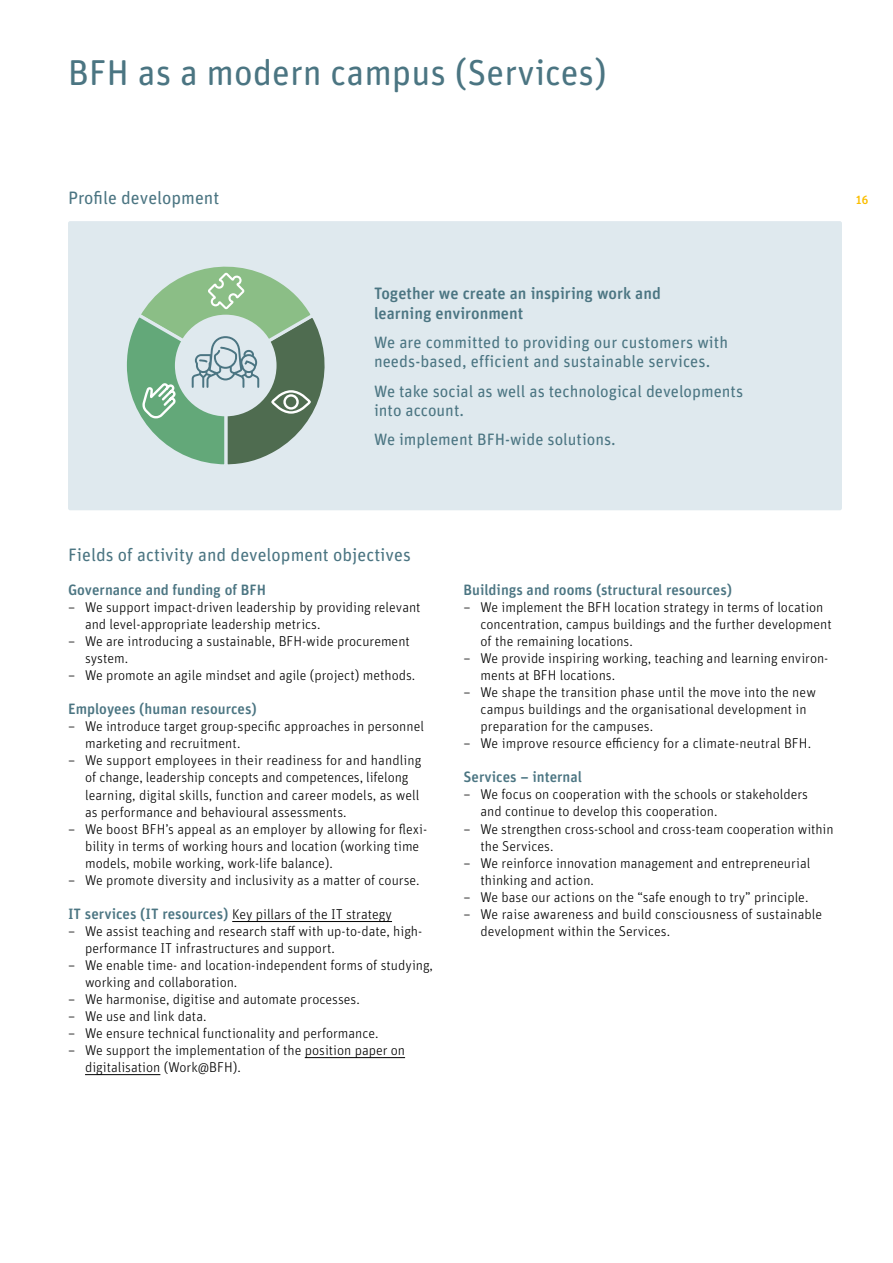
<style>
.page{position:relative;width:893px;height:1263px;background:#fff}
.page>*{position:absolute;margin:0;border:0;box-sizing:border-box;transform-origin:0 0}
.t1{font:36px "Unit Rounded Pro";color:#4b7582}
.t2{font:18px "Unit Rounded Pro";color:#4b7582}
.t3{font:16.5px/19.5px "Unit Rounded Pro";color:#4b7582}
.t4{font:500 16.5px/19.5px "Unit Rounded Pro";color:#4b7582}
.t5{font:500 15px "Unit Rounded Pro";color:#4b7582}
.t6{font:300 14.25px/17px "Unit Rounded Pro";color:#000}
.t7{font:500 12px "Unit Rounded Pro";color:#fbbe00}
.s1{font-weight:500;font-size:15px;color:#4b7582}
</style>
<div class="page">
<hr style="left:232px;top:921px;width:160px;height:1px;background:#000">
<hr style="left:305px;top:1057px;width:100px;height:1px;background:#000">
<hr style="left:85px;top:1074px;width:75px;height:1px;background:#000">
<div style="left:68px;top:221px;width:774px;height:289px;background:#dfe9ee;border-radius:2px"></div>
<svg style="left:126px;top:266px;width:199px;height:199px"></svg>
<h1 class="t1" style="left:68px;top:48px;width:540px">BFH as a modern campus (Services)</h1>
<p class="t2" style="left:68px;top:185px;width:153px">Profile development</p>
<p class="t7" style="left:855px;top:191px;width:15px">16</p>
<p class="t4" style="left:374px;top:283px;width:288px">Together we create an inspiring work and learning environment</p>
<p class="t3" style="left:374px;top:332px;width:356px">We are committed to providing our customers with needs-based, efficient and sustainable services.</p>
<p class="t3" style="left:374px;top:380px;width:371px">We take social as well as technological developments into account.</p>
<p class="t3" style="left:374px;top:429px;width:243px">We implement BFH-wide solutions.</p>
<p class="t2" style="left:68px;top:543px;width:344px">Fields of activity and development objectives</p>
<p class="t5" style="left:68px;top:579px;width:199px">Governance and funding of BFH</p>
<p class="t6" style="left:85px;top:599px;width:337px;text-indent:-17px">– We support impact-driven leadership by providing relevant and level-appropriate leadership metrics.</p>
<p class="t6" style="left:85px;top:633px;width:326px;text-indent:-17px">– We are introducing a sustainable, BFH-wide procurement system.</p>
<p class="t6" style="left:68px;top:667px;width:349px">– We promote an agile mindset and agile (project) methods.</p>
<p class="t5" style="left:68px;top:699px;width:190px">Employees (human resources)</p>
<p class="t6" style="left:85px;top:718px;width:340px;text-indent:-17px">– We introduce target group-specific approaches in personnel marketing and recruitment.</p>
<p class="t6" style="left:85px;top:752px;width:338px;text-indent:-17px">– We support employees in their readiness for and handling of change, leadership concepts and competences, lifelong learning, digital skills, function and career models, as well as performance and behavioural assessments.</p>
<p class="t6" style="left:85px;top:820px;width:344px;text-indent:-17px">– We boost BFH’s appeal as an employer by allowing for flexi&shy;bility in terms of working hours and location (working time models, mobile working, work-life balance).</p>
<p class="t6" style="left:68px;top:871px;width:353px">– We promote diversity and inclusivity as a matter of course.</p>
<p class="t6" style="left:68px;top:905px;width:325px"><span class="s1">IT services (IT resources)</span> Key pillars of the IT strategy</p>
<p class="t6" style="left:85px;top:922px;width:339px;text-indent:-17px">– We assist teaching and research staff with up-to-date, high&shy;performance IT infrastructures and support.</p>
<p class="t6" style="left:85px;top:956px;width:349px;text-indent:-17px">– We enable time- and location-independent forms of studying, working and collaboration.</p>
<p class="t6" style="left:68px;top:990px;width:293px">– We harmonise, digitise and automate processes.</p>
<p class="t6" style="left:68px;top:1007px;width:140px">– We use and link data.</p>
<p class="t6" style="left:68px;top:1024px;width:312px">– We ensure technical functionality and performance.</p>
<p class="t6" style="left:85px;top:1041px;width:322px;text-indent:-17px">– We support the implementation of the position paper on digitalisation (Work@BFH).</p>
<p class="t5" style="left:463px;top:579px;width:270px">Buildings and rooms (structural resources)</p>
<p class="t6" style="left:480px;top:599px;width:353px;text-indent:-17px">– We implement the BFH location strategy in terms of location concentration, campus buildings and the further development of the remaining locations.</p>
<p class="t6" style="left:480px;top:650px;width:349px;text-indent:-17px">– We provide inspiring working, teaching and learning environ&shy;ments at BFH locations.</p>
<p class="t6" style="left:480px;top:684px;width:337px;text-indent:-17px">– We shape the transition phase until the move into the new campus buildings and the organisational development in preparation for the campuses.</p>
<p class="t6" style="left:463px;top:735px;width:349px">– We improve resource efficiency for a climate-neutral BFH.</p>
<p class="t5" style="left:463px;top:767px;width:120px">Services – internal</p>
<p class="t6" style="left:480px;top:786px;width:329px;text-indent:-17px">– We focus on cooperation with the schools or stakeholders and continue to develop this cooperation.</p>
<p class="t6" style="left:480px;top:820px;width:355px;text-indent:-17px">– We strengthen cross-school and cross-team cooperation within the Services.</p>
<p class="t6" style="left:480px;top:854px;width:331px;text-indent:-17px">– We reinforce innovation management and entrepreneurial thinking and action.</p>
<p class="t6" style="left:463px;top:888px;width:346px">– We base our actions on the “safe enough to try” principle.</p>
<p class="t6" style="left:480px;top:905px;width:343px;text-indent:-17px">– We raise awareness and build consciousness of sustainable development within the Services.</p>
</div>
